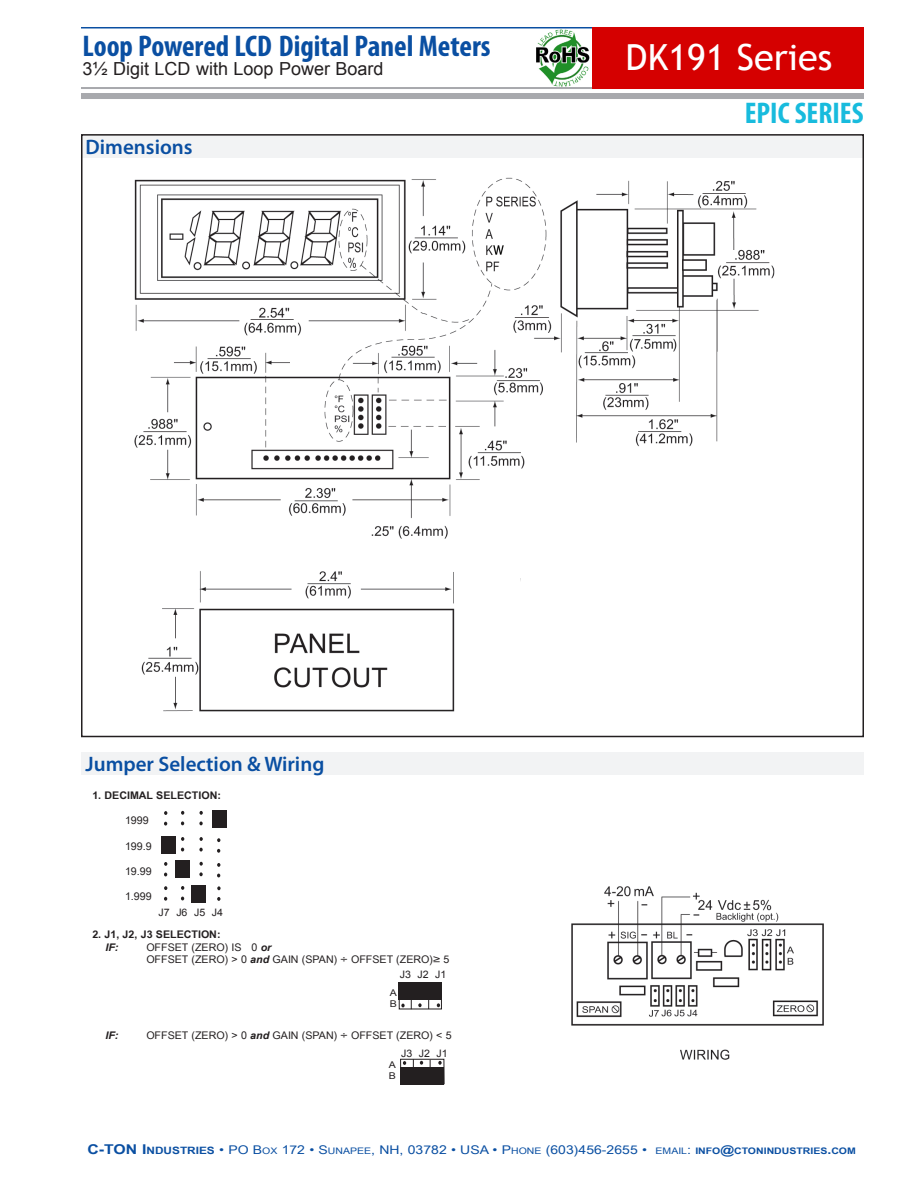
<style>
.page{position:relative;width:918px;height:1188px;background:#fff}
.page>*{position:absolute;margin:0;border:0;box-sizing:border-box;transform-origin:0 0}
.t1{font:36px "Trebuchet MS";color:#fff}
.Heading{font:700 condensed 30px "Myriad Pro";color:#0a4fa2}
.Heading-2{font:700 condensed 30px "Myriad Pro";color:#18bbdd}
.headers{font:600 21px "Myriad Pro";color:#0a4fa2}
.subhead{font:18px "Arial";color:#231f20}
.t2{font:12px "Arial Narrow";color:#0a4fa2;scale:1.42 1}
.t3{font:10.5px "Arial Narrow";color:#231f20;scale:1.24 1}
.t4{font:700 10.5px "Arial Narrow";color:#231f20;scale:1.24 1}
.t5{font:italic 700 10.5px "Arial Narrow";color:#231f20;scale:1.24 1}
.t6{font:10.35px "Arial";color:#231f20}
.t7{font:9.3px "Arial";color:#231f20;scale:1.14 1}
.t8{font:700 9px "Arial Narrow";color:#0a4fa2;scale:1.42 1}
.s1{font-weight:700;font-style:italic}
.s2{font-weight:700;font-size:13.5px}
.s3{font-weight:700;font-size:10.2px}
.s4{font-size:9px}
.s5{font-weight:700;font-size:9px}
.s6{font-weight:700}
.s7{font-size:12px}
</style>
<div class="page">
<img style="left:533px;top:28px;width:59px;height:59px">
<div style="left:81px;top:93px;width:783px;height:6px;background:#a8a9ad"></div>
<hr style="left:81px;top:87px;width:783px;height:2px;background:#a8a9ad">
<hr style="left:81px;top:27px;width:783px;height:1px;background:#0a4fa2">
<div style="left:593px;top:27px;width:271px;height:61px;background:#d50000"></div>
<div style="left:81px;top:752px;width:783px;height:23px;background:#f2f3f4"></div>
<div style="left:81px;top:135px;width:783px;height:23px;background:#f2f3f4"></div>
<img style="left:571px;top:886px;width:253px;height:174px">
<svg style="left:401px;top:1004px;width:4px;height:3px"></svg>
<svg style="left:418px;top:1003px;width:4px;height:4px"></svg>
<svg style="left:437px;top:1003px;width:3px;height:4px"></svg>
<svg style="left:403px;top:1061px;width:3px;height:4px"></svg>
<svg style="left:420px;top:1061px;width:3px;height:4px"></svg>
<svg style="left:438px;top:1061px;width:4px;height:4px"></svg>
<div style="left:398px;top:982px;width:44px;height:18px;background:#231f20"></div>
<div style="left:399px;top:984px;width:43px;height:25px;border:1px solid #231f20"></div>
<div style="left:400px;top:1059px;width:45px;height:25px;border:1px solid #231f20"></div>
<svg style="left:164px;top:811px;width:3px;height:4px"></svg>
<svg style="left:164px;top:822px;width:3px;height:4px"></svg>
<svg style="left:181px;top:811px;width:3px;height:4px"></svg>
<svg style="left:181px;top:821px;width:3px;height:4px"></svg>
<svg style="left:200px;top:811px;width:3px;height:4px"></svg>
<svg style="left:199px;top:822px;width:4px;height:3px"></svg>
<div style="left:161px;top:836px;width:14px;height:18px;background:#231f20"></div>
<svg style="left:181px;top:837px;width:3px;height:4px"></svg>
<svg style="left:200px;top:837px;width:3px;height:4px"></svg>
<svg style="left:199px;top:848px;width:4px;height:4px"></svg>
<svg style="left:164px;top:862px;width:3px;height:4px"></svg>
<svg style="left:200px;top:862px;width:3px;height:4px"></svg>
<svg style="left:199px;top:872px;width:4px;height:4px"></svg>
<svg style="left:164px;top:886px;width:3px;height:4px"></svg>
<svg style="left:164px;top:897px;width:3px;height:4px"></svg>
<svg style="left:181px;top:886px;width:3px;height:4px"></svg>
<div style="left:175px;top:861px;width:14px;height:17px;background:#231f20"></div>
<div style="left:191px;top:885px;width:14px;height:18px;background:#231f20"></div>
<svg style="left:217px;top:838px;width:3px;height:4px"></svg>
<svg style="left:217px;top:849px;width:3px;height:4px"></svg>
<svg style="left:217px;top:863px;width:3px;height:4px"></svg>
<svg style="left:217px;top:886px;width:4px;height:4px"></svg>
<svg style="left:217px;top:897px;width:3px;height:4px"></svg>
<div style="left:212px;top:810px;width:15px;height:18px;background:#231f20"></div>
<img style="left:134px;top:177px;width:641px;height:535px">
<div style="left:401px;top:1067px;width:43px;height:18px;background:#231f20"></div>
<p class="Heading" style="left:82px;top:27px;width:410px">Loop Powered LCD Digital Panel Meters</p>
<p class="subhead" style="left:82px;top:57px;width:303px">3½ Digit LCD with Loop Power Board</p>
<p class="headers" style="left:86px;top:133px;width:109px">Dimensions</p>
<p class="t1" style="left:626px;top:36px;width:208px">DK191 Series</p>
<p class="Heading-2" style="left:745px;top:94px;width:120px">EPIC SERIES</p>
<p class="headers" style="left:86px;top:750px;width:240px">Jumper Selection &amp; Wiring</p>
<p class="t4" style="left:92px;top:789px;width:105px">1. DECIMAL SELECTION:</p>
<p class="t3" style="left:125px;top:815px;width:21px">1999</p>
<p class="t3" style="left:125px;top:840px;width:23px">199.9</p>
<p class="t3" style="left:125px;top:865px;width:23px">19.99</p>
<p class="t3" style="left:125px;top:890px;width:23px">1.999</p>
<p class="t4" style="left:92px;top:928px;width:105px">2. J1, J2, J3 SELECTION:</p>
<p class="t5" style="left:105px;top:941px;width:12px">IF:</p>
<p class="t3" style="left:146px;top:941px;width:102px">OFFSET (ZERO) IS 0 <span class="s1">or</span></p>
<p class="t3" style="left:146px;top:953px;width:246px">OFFSET (ZERO) &gt; 0 <span class="s1">and</span> GAIN (SPAN) ÷ OFFSET (ZERO)≥ 5</p>
<p class="t6" style="left:159px;top:905px;width:66px">J7 J6 J5 J4</p>
<p class="t6" style="left:400px;top:968px;width:48px">J3 J2 J1</p>
<p class="t7" style="left:390px;top:987px;width:8px">A</p>
<p class="t7" style="left:390px;top:998px;width:8px">B</p>
<p class="t5" style="left:105px;top:1029px;width:12px">IF:</p>
<p class="t3" style="left:146px;top:1029px;width:248px">OFFSET (ZERO) &gt; 0 <span class="s1">and</span> GAIN (SPAN) ÷ OFFSET (ZERO) &lt; 5</p>
<p class="t6" style="left:401px;top:1046px;width:48px">J3 J2 J1</p>
<p class="t7" style="left:389px;top:1059px;width:8px">A</p>
<p class="t7" style="left:389px;top:1070px;width:8px">B</p>
<p class="t2" style="left:88px;top:1143px;width:461px"><span class="s2">C-TON I</span><span class="s3">NDUSTRIES</span> • PO B<span class="s4">OX</span> 172 • S<span class="s4">UNAPEE</span>, NH, 03782 • USA • P<span class="s4">HONE</span> (603)456-2655 • <span class="s4">EMAIL</span>: <span class="s5">IN FO</span><span class="s6">@</span><span class="s5">CTONIN</span></p>
<p class="t8" style="left:774px;top:1145px;width:59px">DUSTRIES<span class="s7">.</span>COM</p>
</div>
